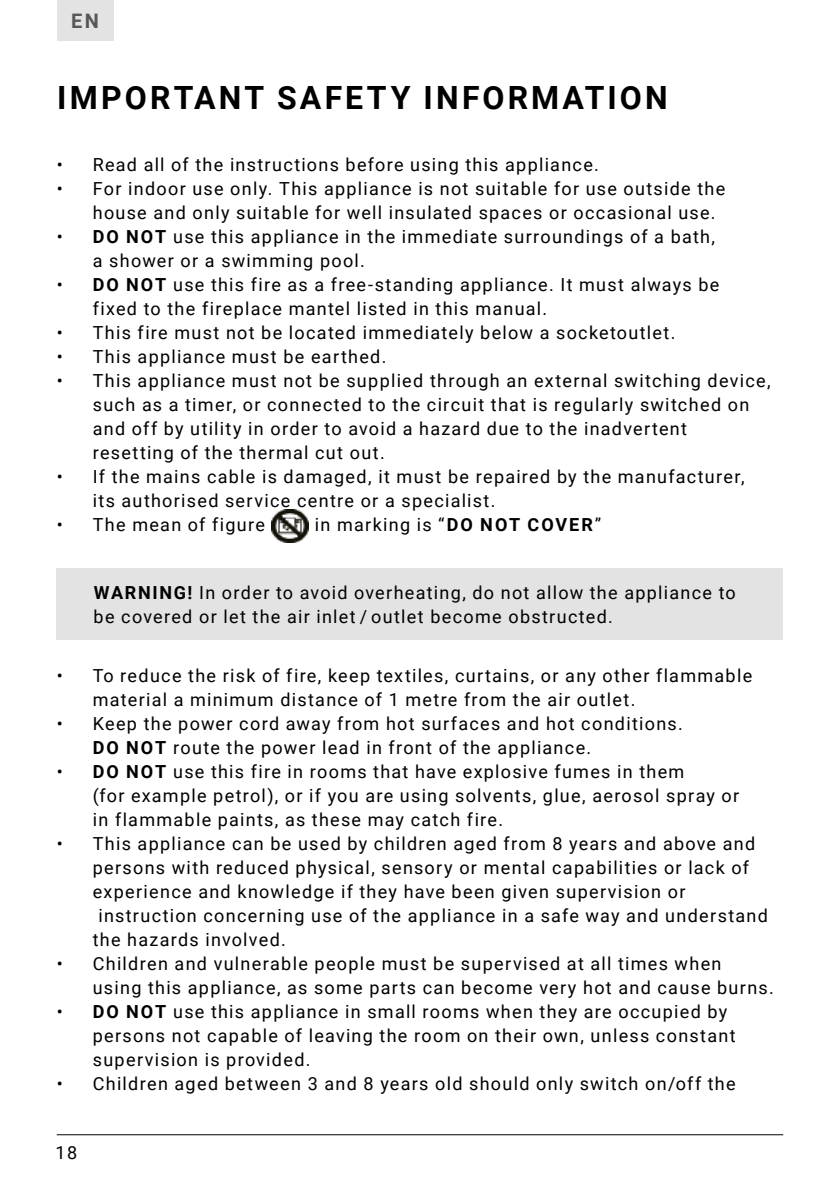
<style>
.page{position:relative;width:840px;height:1191px;background:#fff}
.page>*{position:absolute;margin:0;border:0;box-sizing:border-box;transform-origin:0 0}
.t1{font:700 32px "Roboto";letter-spacing:.1em;color:#000}
.t2{font:700 20px "Roboto";color:#575756}
.t3{font:18px/24px "Roboto";letter-spacing:.07em;color:#000}
.s1{font-weight:700}
</style>
<div class="page">
<div style="left:57px;top:0;width:56px;height:41px;background:#e3e3e3"></div>
<hr style="left:57px;top:1134px;width:725px;height:1px;background:#000">
<img style="left:271px;top:509px;width:37px;height:33px">
<div style="left:57px;top:568px;width:725px;height:72px;background:#e3e3e3"></div>
<p class="t2" style="left:71px;top:7px;width:29px">EN</p>
<h1 class="t1" style="left:57px;top:75px;width:611px">IMPORTANT SAFETY INFORMATION</h1>
<p class="t3" style="left:57px;top:152px;width:543px">• Read all of the instructions before using this appliance.</p>
<p class="t3" style="left:93px;top:176px;width:633px;text-indent:-36px">• For indoor use only. This appliance is not suitable for use outside the house and only suitable for well insulated spaces or occasional use.</p>
<p class="t3" style="left:93px;top:224px;width:623px;text-indent:-36px">• <span class="s1">DO NOT</span> use this appliance in the immediate surroundings of a bath, a shower or a swimming pool.</p>
<p class="t3" style="left:93px;top:272px;width:627px;text-indent:-36px">• <span class="s1">DO NOT</span> use this fire as a free-standing appliance. It must always be fixed to the fireplace mantel listed in this manual.</p>
<p class="t3" style="left:57px;top:320px;width:620px">• This fire must not be located immediately below a socketoutlet.</p>
<p class="t3" style="left:57px;top:344px;width:331px">• This appliance must be earthed.</p>
<p class="t3" style="left:93px;top:368px;width:679px;text-indent:-36px">• This appliance must not be supplied through an external switching device, such as a timer, or connected to the circuit that is regularly switched on and off by utility in order to avoid a hazard due to the inadvertent resetting of the thermal cut out.</p>
<p class="t3" style="left:93px;top:464px;width:653px;text-indent:-36px">• If the mains cable is damaged, it must be repaired by the manufacturer, its authorised service centre or a specialist.</p>
<p class="t3" style="left:57px;top:512px;width:210px">• The mean of figure</p>
<p class="t3" style="left:315px;top:512px;width:288px">in marking is “<span class="s1">DO NOT COVER</span>”</p>
<p class="t3" style="left:94px;top:580px;width:643px"><span class="s1">WARNING!</span> In order to avoid overheating, do not allow the appliance to be covered or let the air inlet / outlet become obstructed.</p>
<p class="t3" style="left:93px;top:663px;width:660px;text-indent:-36px">• To reduce the risk of fire, keep textiles, curtains, or any other flammable material a minimum distance of 1 metre from the air outlet.</p>
<p class="t3" style="left:93px;top:711px;width:591px;text-indent:-36px">• Keep the power cord away from hot surfaces and hot conditions.<br><span class="s1">DO NOT</span> route the power lead in front of the appliance.</p>
<p class="t3" style="left:93px;top:759px;width:647px;text-indent:-36px">• <span class="s1">DO NOT</span> use this fire in rooms that have explosive fumes in them<br>(for example petrol), or if you are using solvents, glue, aerosol spray or in flammable paints, as these may catch fire.</p>
<p class="t3" style="left:57px;top:831px;width:699px">• This appliance can be used by children aged from 8 years and above and</p>
<p class="t3" style="left:93px;top:855px;width:657px">persons with reduced physical, sensory or mental capabilities or lack of</p>
<p class="t3" style="left:93px;top:879px;width:594px">experience and knowledge if they have been given supervision or</p>
<p class="t3" style="left:98px;top:903px;width:670px">instruction concerning use of the appliance in a safe way and understand</p>
<p class="t3" style="left:93px;top:927px;width:194px">the hazards involved.</p>
<p class="t3" style="left:93px;top:951px;width:682px;text-indent:-36px">• Children and vulnerable people must be supervised at all times when using this appliance, as some parts can become very hot and cause burns.</p>
<p class="t3" style="left:93px;top:999px;width:644px;text-indent:-36px">• <span class="s1">DO NOT</span> use this appliance in small rooms when they are occupied by persons not capable of leaving the room on their own, unless constant supervision is provided.</p>
<p class="t3" style="left:57px;top:1071px;width:680px">• Children aged between 3 and 8 years old should only switch on/off the</p>
<p class="t3" style="left:55px;top:1140px;width:24px">18</p>
</div>
